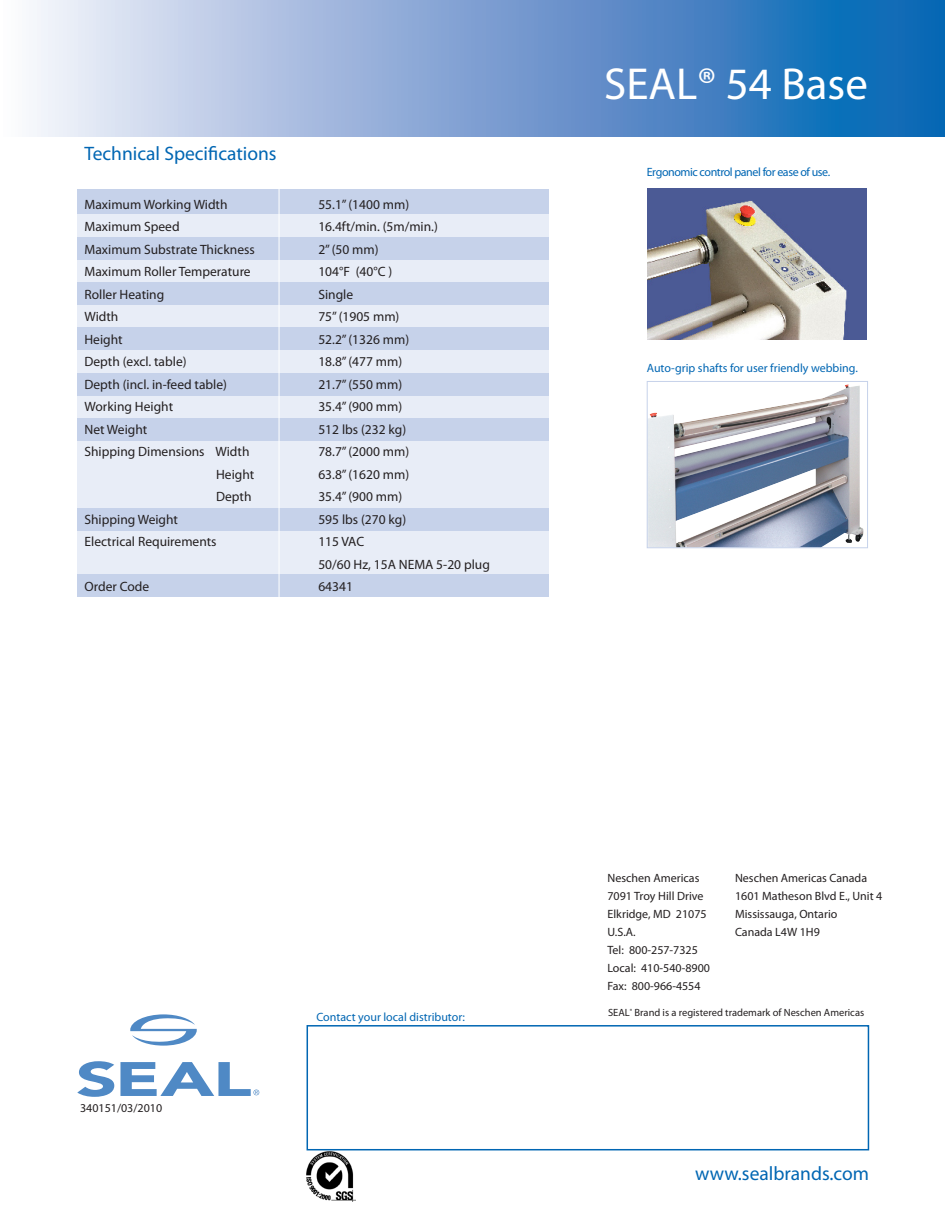
<style>
.page{position:relative;width:945px;height:1215px;background:#fff}
.page>*{position:absolute;margin:0;border:0;box-sizing:border-box;transform-origin:0 0}
.t1{font:45px "Myriad Pro";color:#fff}
.t2{font:19.5px "Myriad Pro";color:#0166b3}
.Tabel{font:13.5px "Myriad Pro";color:#231f20}
.Opsomming{font:12px "Myriad Pro";color:#231f20}
.t3{font:12px "Myriad Pro";color:#0166b3}
.t4{font:12px "Myriad Pro";letter-spacing:-.035em;color:#0166b3}
.t5{font:10.5px "Myriad Pro";color:#231f20}
</style>
<div class="page">
<svg style="left:33px;top:0;width:912px;height:137px"></svg>
<div style="left:77px;top:189px;width:472px;height:405px;background:#e8edf7"></div>
<div style="left:77px;top:189px;width:472px;height:25px;background:#c6d2ea"></div>
<div style="left:77px;top:238px;width:472px;height:22px;background:#c6d2ea"></div>
<img style="left:649px;top:384px;width:214px;height:162px">
<div style="left:647px;top:381px;width:221px;height:167px;border:1px solid #c6d2ea"></div>
<div style="left:77px;top:574px;width:472px;height:23px;background:#c6d2ea"></div>
<div style="left:77px;top:283px;width:472px;height:22px;background:#c6d2ea"></div>
<div style="left:77px;top:328px;width:472px;height:22px;background:#c6d2ea"></div>
<div style="left:77px;top:373px;width:472px;height:22px;background:#c6d2ea"></div>
<div style="left:77px;top:418px;width:472px;height:22px;background:#c6d2ea"></div>
<div style="left:77px;top:508px;width:472px;height:23px;background:#c6d2ea"></div>
<hr style="left:279px;top:177px;width:1px;height:447px;background:#fff">
<div style="left:307px;top:1025px;width:562px;height:125px;border:2px solid #0166b3"></div>
<svg style="left:130px;top:1014px;width:67px;height:32px"></svg>
<svg style="left:77px;top:1061px;width:37px;height:36px"></svg>
<svg style="left:120px;top:1062px;width:139px;height:34px"></svg>
<img style="left:307px;top:1151px;width:49px;height:50px">
<img style="left:647px;top:188px;width:219px;height:152px">
<p class="t2" style="left:85px;top:142px;width:194px">Technical Specifications</p>
<p class="Tabel" style="left:85px;top:196px;width:145px">Maximum Working Width</p>
<p class="Tabel" style="left:318px;top:196px;width:92px">55.1” (1400 mm)</p>
<p class="Tabel" style="left:85px;top:218px;width:97px">Maximum Speed</p>
<p class="Tabel" style="left:318px;top:218px;width:121px">16.4ft/min. (5m/min.)</p>
<p class="Tabel" style="left:85px;top:241px;width:172px">Maximum Substrate Thickness</p>
<p class="Tabel" style="left:318px;top:241px;width:62px">2” (50 mm)</p>
<p class="Tabel" style="left:85px;top:263px;width:168px">Maximum Roller Temperature</p>
<p class="Tabel" style="left:318px;top:263px;width:75px">104°F (40°C )</p>
<p class="Tabel" style="left:85px;top:286px;width:81px">Roller Heating</p>
<p class="Tabel" style="left:318px;top:286px;width:36px">Single</p>
<p class="Tabel" style="left:85px;top:308px;width:35px">Width</p>
<p class="Tabel" style="left:318px;top:308px;width:83px">75” (1905 mm)</p>
<p class="Tabel" style="left:85px;top:331px;width:40px">Height</p>
<p class="Tabel" style="left:318px;top:331px;width:92px">52.2” (1326 mm)</p>
<p class="Tabel" style="left:85px;top:353px;width:104px">Depth (excl. table)</p>
<p class="Tabel" style="left:318px;top:353px;width:85px">18.8” (477 mm)</p>
<p class="Tabel" style="left:85px;top:376px;width:144px">Depth (incl. in-feed table)</p>
<p class="Tabel" style="left:318px;top:376px;width:85px">21.7” (550 mm)</p>
<p class="Tabel" style="left:85px;top:398px;width:90px">Working Height</p>
<p class="Tabel" style="left:318px;top:398px;width:85px">35.4” (900 mm)</p>
<p class="Tabel" style="left:85px;top:421px;width:64px">Net Weight</p>
<p class="Tabel" style="left:318px;top:421px;width:89px">512 lbs (232 kg)</p>
<p class="Tabel" style="left:85px;top:443px;width:167px">Shipping Dimensions Width</p>
<p class="Tabel" style="left:318px;top:443px;width:92px">78.7” (2000 mm)</p>
<p class="Tabel" style="left:216px;top:466px;width:40px">Height</p>
<p class="Tabel" style="left:318px;top:466px;width:92px">63.8” (1620 mm)</p>
<p class="Tabel" style="left:216px;top:488px;width:37px">Depth</p>
<p class="Tabel" style="left:318px;top:488px;width:85px">35.4” (900 mm)</p>
<p class="Tabel" style="left:85px;top:511px;width:95px">Shipping Weight</p>
<p class="Tabel" style="left:318px;top:511px;width:89px">595 lbs (270 kg)</p>
<p class="Tabel" style="left:85px;top:533px;width:134px">Electrical Requirements</p>
<p class="Tabel" style="left:318px;top:533px;width:47px">115 VAC</p>
<p class="Tabel" style="left:318px;top:556px;width:173px">50/60 Hz, 15A NEMA 5-20 plug</p>
<p class="Tabel" style="left:85px;top:578px;width:66px">Order Code</p>
<p class="Tabel" style="left:318px;top:578px;width:36px">64341</p>
<p class="Opsomming" style="left:80px;top:1101px;width:84px">340151/03/2010</p>
<p class="t3" style="left:316px;top:1010px;width:150px">Contact your local distributor:</p>
<p class="t1" style="left:604px;top:57px;width:265px">SEAL® 54 Base</p>
<p class="t4" style="left:647px;top:165px;width:185px">Ergonomic control panel for ease of use.</p>
<p class="t3" style="left:647px;top:361px;width:213px">Auto-grip shafts for user friendly webbing.</p>
<p class="Opsomming" style="left:608px;top:871px;width:93px">Neschen Americas</p>
<p class="Opsomming" style="left:735px;top:871px;width:134px">Neschen Americas Canada</p>
<p class="Opsomming" style="left:608px;top:889px;width:97px">7091 Troy Hill Drive</p>
<p class="Opsomming" style="left:735px;top:889px;width:149px">1601 Matheson Blvd E., Unit 4</p>
<p class="Opsomming" style="left:608px;top:907px;width:101px">Elkridge, MD 21075</p>
<p class="Opsomming" style="left:735px;top:907px;width:104px">Mississauga, Ontario</p>
<p class="Opsomming" style="left:608px;top:925px;width:30px">U.S.A.</p>
<p class="Opsomming" style="left:735px;top:925px;width:86px">Canada L4W 1H9</p>
<p class="Opsomming" style="left:608px;top:943px;width:92px">Tel: 800-257-7325</p>
<p class="Opsomming" style="left:608px;top:961px;width:104px">Local: 410-540-8900</p>
<p class="Opsomming" style="left:608px;top:979px;width:95px">Fax: 800-966-4554</p>
<p class="t5" style="left:608px;top:1006px;width:258px">SEAL<sup>®</sup> Brand is a registered trademark of Neschen Americas</p>
<p class="t2" style="left:695px;top:1161px;width:176px">www.sealbrands.com</p>
</div>
